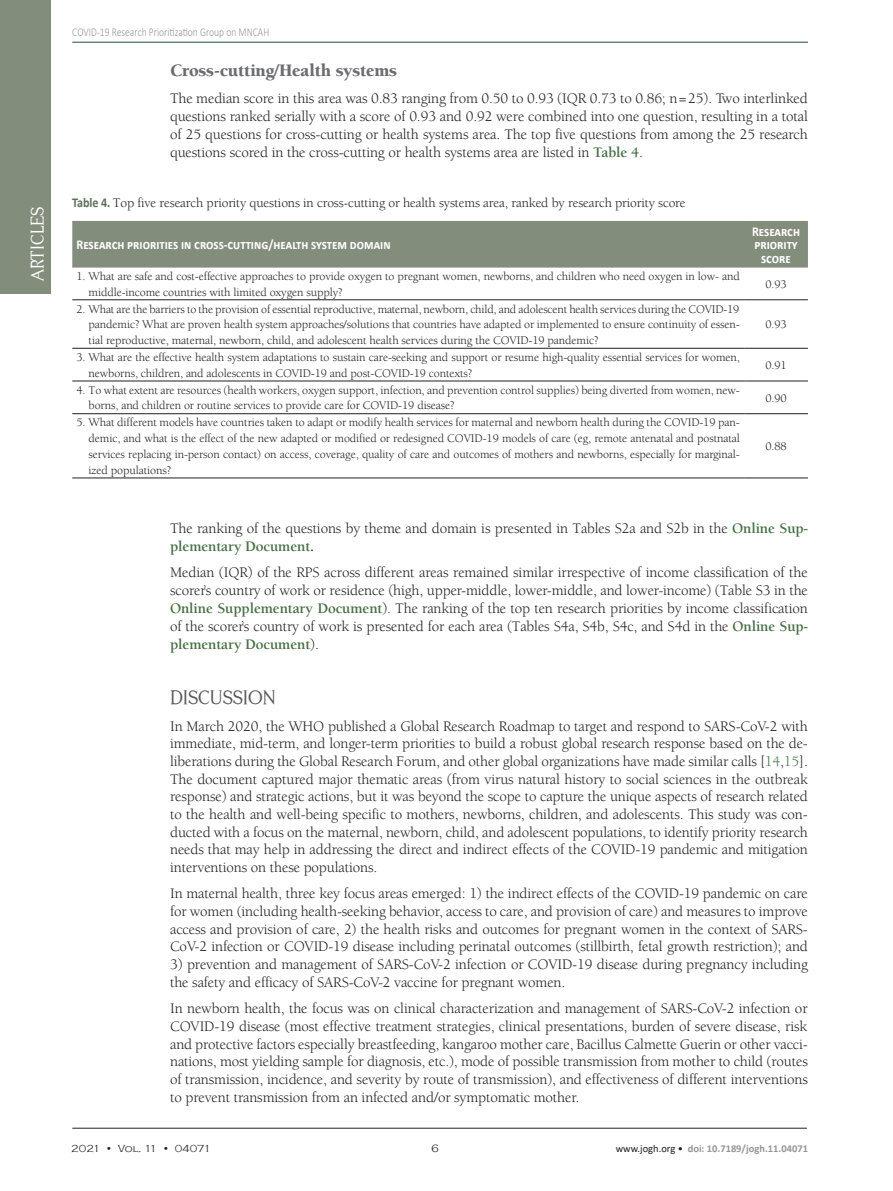
<style>
.page{position:relative;width:893px;height:1191px;background:#fff}
.page>*{position:absolute;margin:0;border:0;box-sizing:border-box;transform-origin:0 0}
.Podnaslovi_PAPERS{font:19.5px "Centabel";letter-spacing:-.01em;color:#57585a}
.Podnaslovi_PAPERS_2{font:900 18px "Berkeley Std";letter-spacing:-.01em;color:#6c6d70}
.t1{font:18px "Centabel";color:#fff}
.Tekst_Osnovni{font:15px/17.7px "Berkeley Std";letter-spacing:-.01em;color:#231f20;text-align:justify}
.potpisi_slike{font:13.5px "Berkeley Std";letter-spacing:-.01em;color:#231f20}
.Tab_Head{font:700 13.5px/13.5px "Calibri";color:#fff;text-align:center;scale:.9 1}
.Tab_text{font:12px/15.8px "Berkeley Std";letter-spacing:-.01em;color:#231f20}
.t2{font:300 12px "Calibri";color:#939598;scale:.8 1}
.t3{font:300 10.95px "Copperplate Gothic";color:#231f20}
.t4{font:700 10.5px "Calibri";color:#939598}
.t5{font:300 10.5px "Copperplate Gothic";letter-spacing:-.015em;color:#231f20}
.s1{font-weight:700;color:#477045}
.s2{font-family:"Calibri";font-weight:700;color:#5f6f5b}
.s3{font-weight:700}
.s4{color:#477045}
.s5{font-weight:400;color:#231f20}
</style>
<div class="page">
<hr style="left:72px;top:1128px;width:735px;height:1px;background:#231f20">
<hr style="left:72px;top:42px;width:736px;height:1px;background:#244d32">
<div style="left:0;top:0;width:51px;height:293px;background:#838d7c"></div>
<div style="left:72px;top:222px;width:736px;height:45px;background:#838d7c"></div>
<hr style="left:72px;top:299px;width:672px;height:1px;background:#231f20">
<hr style="left:744px;top:299px;width:64px;height:1px;background:#231f20">
<hr style="left:72px;top:348px;width:672px;height:1px;background:#231f20">
<hr style="left:744px;top:348px;width:64px;height:1px;background:#231f20">
<hr style="left:72px;top:381px;width:672px;height:1px;background:#231f20">
<hr style="left:744px;top:381px;width:64px;height:1px;background:#231f20">
<hr style="left:72px;top:413px;width:672px;height:1px;background:#231f20">
<hr style="left:744px;top:413px;width:64px;height:1px;background:#231f20">
<hr style="left:72px;top:478px;width:672px;height:1px;background:#231f20">
<hr style="left:744px;top:478px;width:64px;height:1px;background:#231f20">
<hr style="left:72px;top:221px;width:672px;height:1px;background:#838d7c">
<hr style="left:744px;top:221px;width:64px;height:1px;background:#838d7c">
<hr style="left:72px;top:267px;width:672px;height:1px;background:#838d7c">
<hr style="left:744px;top:267px;width:64px;height:1px;background:#838d7c">
<p class="t1" style="left:27px;top:281px;width:76px;rotate:-90deg">ARTICLES</p>
<p class="t2" style="left:72px;top:25px;width:248px">COVID-19 Research Prioritization Group on MNCAH</p>
<p class="Podnaslovi_PAPERS_2" style="left:170px;top:61px;width:229px">Cross-cutting/Health systems</p>
<p class="Tekst_Osnovni" style="left:170px;top:90px;width:639px">The median score in this area was 0.83 ranging from 0.50 to 0.93 (IQR 0.73 to 0.86; n=25). Two interlinked questions ranked serially with a score of 0.93 and 0.92 were combined into one question, resulting in a total of 25 questions for cross-cutting or health systems area. The top five questions from among the 25 research questions scored in the cross-cutting or health systems area are listed in <span class="s1">Table 4</span>.</p>
<p class="potpisi_slike" style="left:72px;top:195px;width:615px"><span class="s2">Table 4.</span> Top five research priority questions in cross-cutting or health systems area, ranked by research priority score</p>
<p class="Tab_Head" style="left:77px;top:238px;width:350px">Research priorities in cross-cutting/health system domain</p>
<p class="Tab_Head" style="left:752px;top:224px;width:55px">Research priority score</p>
<p class="Tab_text" style="left:89px;top:268px;width:653px;text-indent:-12px">1. What are safe and cost-effective approaches to provide oxygen to pregnant women, newborns, and children who need oxygen in low- and middle-income countries with limited oxygen supply?</p>
<p class="Tab_text" style="left:765px;top:276px;width:23px">0.93</p>
<p class="Tab_text" style="left:89px;top:301px;width:653px;text-align:justify;text-indent:-12px">2. What are the barriers to the provision of essential reproductive, maternal, newborn, child, and adolescent health services during the COVID-19 pandemic? What are proven health system approaches/solutions that countries have adapted or implemented to ensure continuity of essen&shy;tial reproductive, maternal, newborn, child, and adolescent health services during the COVID-19 pandemic?</p>
<p class="Tab_text" style="left:765px;top:317px;width:23px">0.93</p>
<p class="Tab_text" style="left:89px;top:349px;width:653px;text-indent:-12px">3. What are the effective health system adaptations to sustain care-seeking and support or resume high-quality essential services for women, newborns, children, and adolescents in COVID-19 and post-COVID-19 contexts?</p>
<p class="Tab_text" style="left:765px;top:357px;width:23px">0.91</p>
<p class="Tab_text" style="left:89px;top:382px;width:653px;text-indent:-12px">4. To what extent are resources (health workers, oxygen support, infection, and prevention control supplies) being diverted from women, new&shy;borns, and children or routine services to provide care for COVID-19 disease?</p>
<p class="Tab_text" style="left:765px;top:390px;width:23px">0.90</p>
<p class="Tab_text" style="left:89px;top:415px;width:653px;text-align:justify;text-indent:-12px">5. What different models have countries taken to adapt or modify health services for maternal and newborn health during the COVID-19 pan&shy;demic, and what is the effect of the new adapted or modified or redesigned COVID-19 models of care (eg, remote antenatal and postnatal services replacing in-person contact) on access, coverage, quality of care and outcomes of mothers and newborns, especially for marginal&shy;ized populations?</p>
<p class="Tab_text" style="left:765px;top:438px;width:23px">0.88</p>
<p class="Tekst_Osnovni" style="left:170px;top:519px;width:639px">The ranking of the questions by theme and domain is presented in Tables S2a and S2b in the <span class="s1">Online Sup&shy;plementary Document</span><span class="s3">.</span></p>
<p class="Tekst_Osnovni" style="left:170px;top:564px;width:639px">Median (IQR) of the RPS across different areas remained similar irrespective of income classification of the scorer’s country of work or residence (high, upper-middle, lower-middle, and lower-income) (Table S3 in the <span class="s1">Online Supplementary Document</span>). The ranking of the top ten research priorities by income classification of the scorer’s country of work is presented for each area (Tables S4a, S4b, S4c, and S4d in the <span class="s1">Online Sup&shy;plementary Document</span>).</p>
<p class="Podnaslovi_PAPERS" style="left:170px;top:686px;width:108px">DISCUSSION</p>
<p class="Tekst_Osnovni" style="left:170px;top:717px;width:639px">In March 2020, the WHO published a Global Research Roadmap to target and respond to SARS-CoV-2 with immediate, mid-term, and longer-term priorities to build a robust global research response based on the de&shy;liberations during the Global Research Forum, and other global organizations have made similar calls [<span class="s4">14</span>,<span class="s4">15</span>].<br>The document captured major thematic areas (from virus natural history to social sciences in the outbreak response) and strategic actions, but it was beyond the scope to capture the unique aspects of research related to the health and well-being specific to mothers, newborns, children, and adolescents. This study was con&shy;ducted with a focus on the maternal, newborn, child, and adolescent populations, to identify priority research needs that may help in addressing the direct and indirect effects of the COVID-19 pandemic and mitigation interventions on these populations.</p>
<p class="Tekst_Osnovni" style="left:170px;top:885px;width:639px">In maternal health, three key focus areas emerged: 1) the indirect effects of the COVID-19 pandemic on care for women (including health-seeking behavior, access to care, and provision of care) and measures to improve access and provision of care, 2) the health risks and outcomes for pregnant women in the context of SARS-CoV-2 infection or COVID-19 disease including perinatal outcomes (stillbirth, fetal growth restriction); and</p>
<p class="Tekst_Osnovni" style="left:170px;top:956px;width:639px">3) prevention and management of SARS-CoV-2 infection or COVID-19 disease during pregnancy including the safety and efficacy of SARS-CoV-2 vaccine for pregnant women.</p>
<p class="Tekst_Osnovni" style="left:170px;top:999px;width:639px">In newborn health, the focus was on clinical characterization and management of SARS-CoV-2 infection or COVID-19 disease (most effective treatment strategies, clinical presentations, burden of severe disease, risk and protective factors especially breastfeeding, kangaroo mother care, Bacillus Calmette Guerin or other vacci&shy;nations, most yielding sample for diagnosis, etc.), mode of possible transmission from mother to child (routes of transmission, incidence, and severity by route of transmission), and effectiveness of different interventions to prevent transmission from an infected and/or symptomatic mother.</p>
<p class="t5" style="left:71px;top:1142px;width:141px">2021 • Vol. 11 • 04071</p>
<p class="t3" style="left:431px;top:1142px;width:9px">6</p>
<p class="t4" style="left:616px;top:1141px;width:194px"><span class="s5">www.jogh.org •</span> doi: 10.7189/jogh.11.04071</p>
</div>
